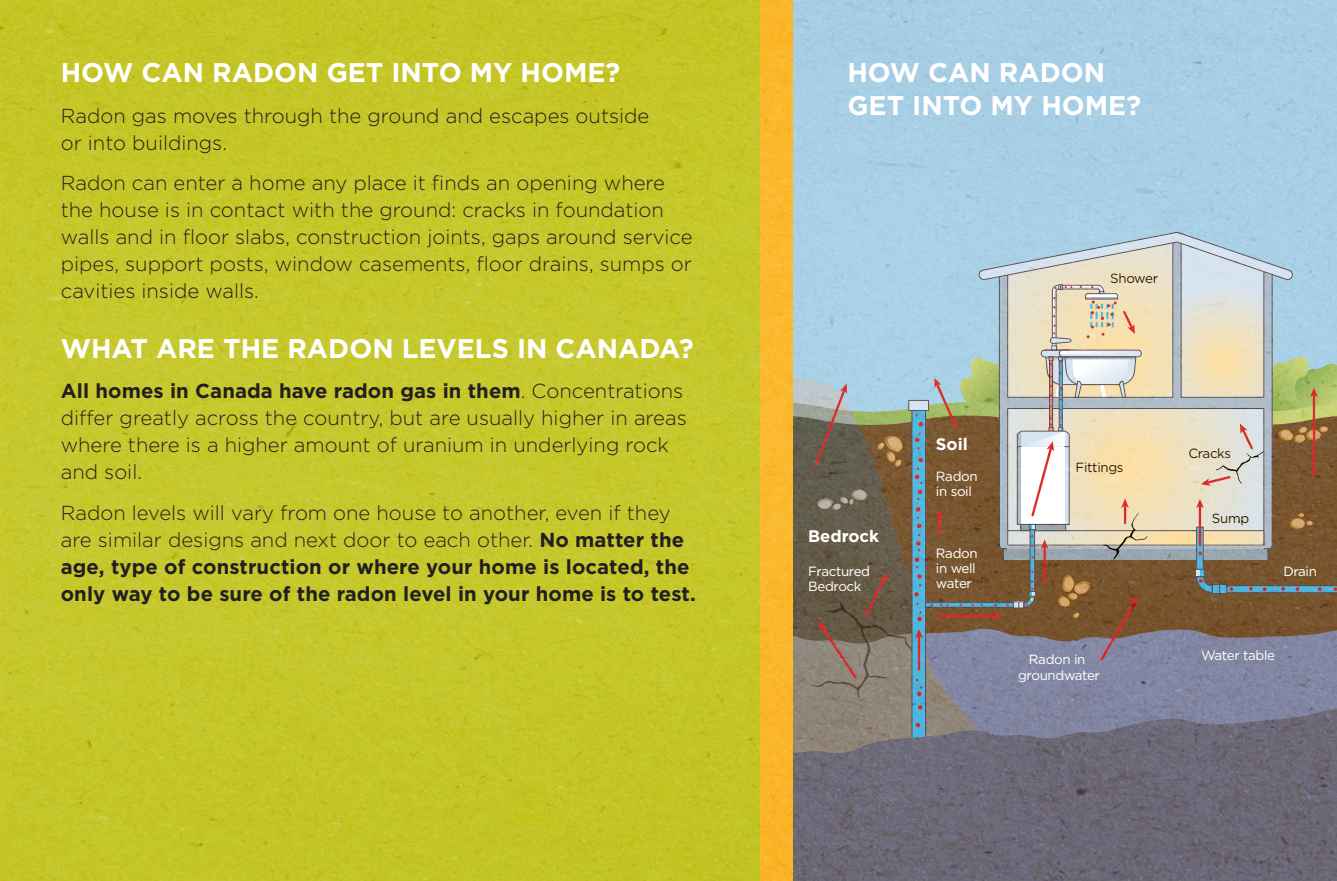
<style>
.page{position:relative;width:1337px;height:881px;background:#fff}
.page>*{position:absolute;margin:0;border:0;box-sizing:border-box;transform-origin:0 0}
.Title_white{font:700 27px/32.4px "Gotham";color:#fff}
.Text_-_black{font:300 20.25px/27px "Gotham";color:#231f20}
.Text_-_black-2{font:700 20.25px/27px "Gotham";letter-spacing:.005em;color:#231f20}
.t1{font:700 16.65px "Gotham";color:#fff}
.t2{font:13.28px/15.3px "Gotham";letter-spacing:-.025em;color:#fff}
.t3{font:13.28px "Gotham";letter-spacing:-.025em;color:#000}
.s1{font-weight:700}
.s2{font-weight:300}
</style>
<div class="page">
<svg style="left:1336px;top:0;width:1px;height:852px"></svg>
<img style="left:0;top:0;width:1336px;height:881px">
<p class="Title_white" style="left:61px;top:56px;width:561px">HOW CAN RADON GET INTO MY HOME?</p>
<p class="Text_-_black" style="left:61px;top:102px;width:590px">Radon gas moves through the ground and escapes outside or into buildings.</p>
<p class="Text_-_black" style="left:61px;top:169px;width:633px">Radon can enter a home any place it finds an opening where the house is in contact with the ground: cracks in foundation walls and in floor slabs, construction joints, gaps around service pipes, support posts, window casements, floor drains, sumps or cavities inside walls.</p>
<p class="Title_white" style="left:61px;top:332px;width:634px">WHAT ARE THE RADON LEVELS IN CANADA?</p>
<p class="Text_-_black" style="left:61px;top:377px;width:627px"><span class="s1">All homes in Canada have radon gas in them</span>. Concentrations differ greatly across the country, but are usually higher in areas where there is a higher amount of uranium in underlying rock and soil.</p>
<p class="Text_-_black-2" style="left:61px;top:499px;width:636px"><span class="s2">Radon levels will vary from one house to another, even if they are similar designs and next door to each other.</span> No matter the age, type of construction or where your home is located, the only way to be sure of the radon level in your home is to test.</p>
<p class="Title_white" style="left:847px;top:56px;width:295px">HOW CAN RADON<br>GET INTO MY HOME?</p>
<p class="t3" style="left:1110px;top:270px;width:49px">Shower</p>
<p class="t1" style="left:808px;top:525px;width:72px">Bedrock</p>
<p class="t2" style="left:808px;top:563px;width:63px">Fractured<br>Bedrock</p>
<p class="t1" style="left:936px;top:433px;width:33px">Soil</p>
<p class="t2" style="left:936px;top:468px;width:43px">Radon in soil</p>
<p class="t2" style="left:936px;top:545px;width:43px">Radon in well water</p>
<p class="t3" style="left:1075px;top:459px;width:49px">Fittings</p>
<p class="t3" style="left:1188px;top:445px;width:44px">Cracks</p>
<p class="t3" style="left:1212px;top:509px;width:39px">Sump</p>
<p class="t2" style="left:1283px;top:563px;width:35px">Drain</p>
<p class="t2" style="left:1018px;top:652px;width:83px;text-align:center">Radon in groundwater</p>
<p class="t2" style="left:1201px;top:648px;width:76px">Water table</p>
</div>
